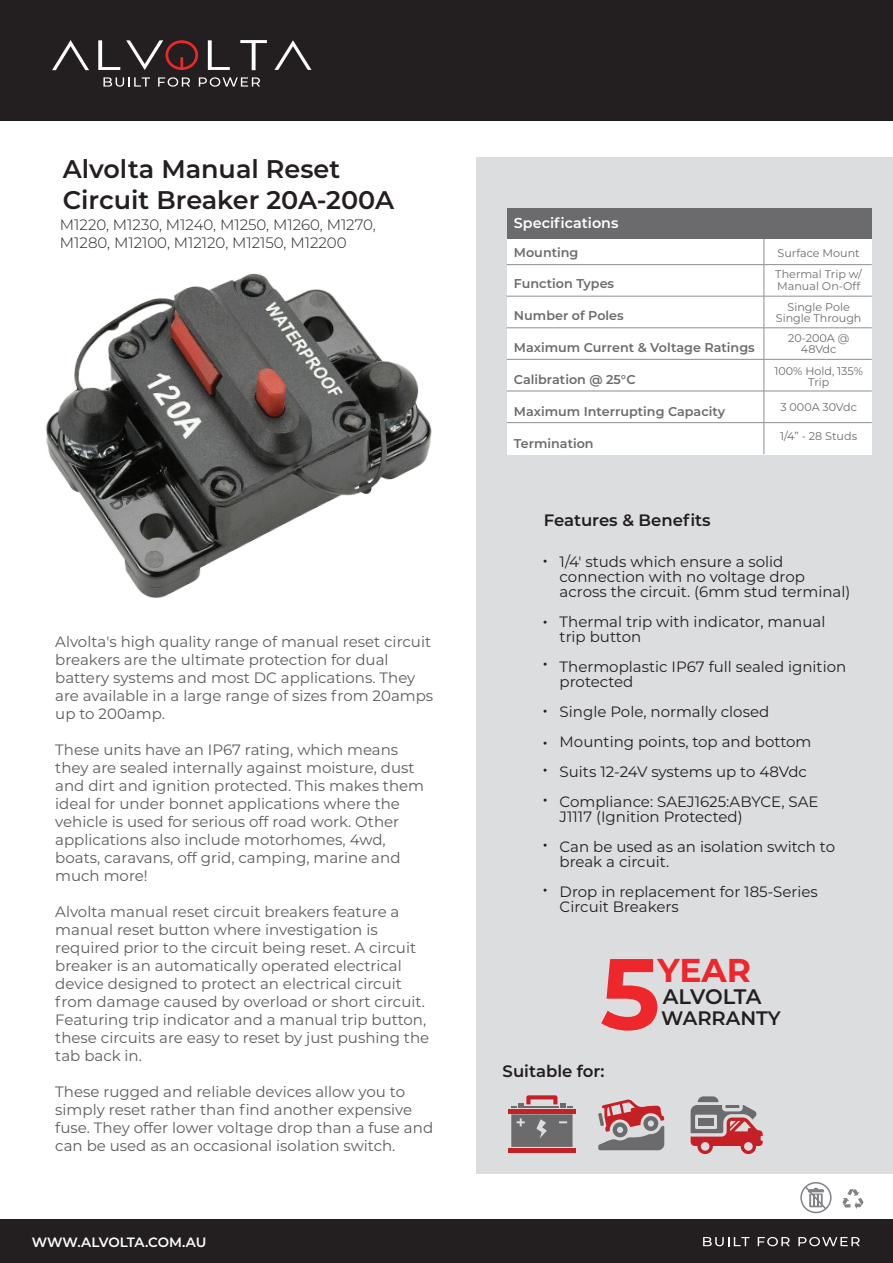
<style>
.page{position:relative;width:893px;height:1263px;background:#fff}
.page>*{position:absolute;margin:0;border:0;box-sizing:border-box;transform-origin:0 0}
.t1{font:700 100.5px "Montserrat";color:#ed272b}
.t2{font:700 33px "Montserrat";color:#ed272b}
.t3{font:600 25.5px/30.6px "Montserrat";color:#231f20}
.t4{font:600 21px "Montserrat";letter-spacing:-.03em;color:#231f20}
.t5{font:19.5px "Montserrat";color:#231f20}
.t6{font:600 19.5px "Montserrat";color:#231f20}
.t7{font:600 16.5px "Montserrat";color:#211d1e}
.t8{font:15px/18px "Montserrat";color:#5c5b5e}
.t9{font:15px/30px "Montserrat";color:#231f20}
.t10{font:300 15px/18px "Montserrat";color:#231f20}
.t11{font:600 14.4px "Montserrat";color:#fff}
.t12{font:600 13.5px "Montserrat";letter-spacing:-.015em;color:#fff}
.t13{font:600 12.75px "Montserrat";color:#6b6b6e}
.t14{font:11.1px/21.1px "Montserrat";color:#6b6b6e;text-align:center}
</style>
<div class="page">
<div style="left:0;top:0;width:893px;height:121px;background:#231f20"></div>
<div style="left:0;top:1219px;width:893px;height:44px;background:#231f20"></div>
<svg style="left:52px;top:40px;width:37px;height:30px"></svg>
<svg style="left:274px;top:40px;width:38px;height:30px"></svg>
<svg style="left:126px;top:40px;width:72px;height:30px"></svg>
<svg style="left:240px;top:40px;width:27px;height:30px"></svg>
<svg style="left:208px;top:40px;width:22px;height:30px"></svg>
<svg style="left:98px;top:40px;width:22px;height:30px"></svg>
<svg style="left:703px;top:1237px;width:47px;height:9px"></svg>
<svg style="left:758px;top:1237px;width:32px;height:9px"></svg>
<svg style="left:798px;top:1237px;width:62px;height:9px"></svg>
<svg style="left:103px;top:77px;width:47px;height:10px"></svg>
<svg style="left:158px;top:77px;width:32px;height:10px"></svg>
<svg style="left:199px;top:77px;width:61px;height:10px"></svg>
<div style="left:476px;top:158px;width:417px;height:1016px;background:#dcdddf"></div>
<div style="left:507px;top:239px;width:365px;height:215px;background:#fff"></div>
<hr style="left:507px;top:359px;width:365px;height:1px;background:#999b9e">
<hr style="left:507px;top:390px;width:365px;height:2px;background:#999b9e">
<hr style="left:507px;top:422px;width:365px;height:1px;background:#999b9e">
<hr style="left:507px;top:264px;width:365px;height:1px;background:#999b9e">
<hr style="left:507px;top:296px;width:365px;height:1px;background:#999b9e">
<hr style="left:507px;top:327px;width:365px;height:1px;background:#999b9e">
<hr style="left:763px;top:239px;width:1px;height:215px;background:#999b9e">
<div style="left:507px;top:208px;width:365px;height:31px;background:#6b6b6e"></div>
<svg style="left:842px;top:1189px;width:21px;height:20px"></svg>
<div style="left:800px;top:1182px;width:31px;height:31px;border:2px solid #808285;border-radius:50%"></div>
<svg style="left:803px;top:1185px;width:25px;height:26px"></svg>
<hr style="left:508px;top:1109px;width:68px;height:4px;background:#c52026">
<hr style="left:508px;top:1148px;width:68px;height:4px;background:#c52026">
<svg style="left:511px;top:1095px;width:62px;height:12px"></svg>
<svg style="left:511px;top:1114px;width:62px;height:33px;background:#747577"></svg>
<svg style="left:598px;top:1099px;width:66px;height:51px"></svg>
<svg style="left:691px;top:1096px;width:72px;height:58px"></svg>
<div style="left:698px;top:1118px;width:16px;height:7px;background:#6b6b6e"></div>
<img style="left:46px;top:273px;width:386px;height:325px">
<h3 class="t3" style="left:63px;top:153px;width:333px">Alvolta Manual Reset<br>Circuit Breaker 20A-200A</h3>
<p class="t10" style="left:60px;top:215px;width:317px">M1220, M1230, M1240, M1250, M1260, M1270,<br>M1280, M12100, M12120, M12150, M12200</p>
<p class="t8" style="left:55px;top:632px;width:379px">Alvolta's high quality range of manual reset circuit breakers are the ultimate protection for dual battery systems and most DC applications. They are available in a large range of sizes from 20amps up to 200amp.</p>
<p class="t8" style="left:55px;top:740px;width:370px">These units have an IP67 rating, which means they are sealed internally against moisture, dust and dirt and ignition protected. This makes them ideal for under bonnet applications where the vehicle is used for serious off road work. Other applications also include motorhomes, 4wd, boats, caravans, off grid, camping, marine and much more!</p>
<p class="t8" style="left:55px;top:902px;width:376px">Alvolta manual reset circuit breakers feature a manual reset button where investigation is required prior to the circuit being reset. A circuit breaker is an automatically operated electrical device designed to protect an electrical circuit from damage caused by overload or short circuit.<br>Featuring trip indicator and a manual trip button, these circuits are easy to reset by just pushing the tab back in.</p>
<p class="t8" style="left:55px;top:1082px;width:379px">These rugged and reliable devices allow you to simply reset rather than find another expensive fuse. They offer lower voltage drop than a fuse and can be used as an occasional isolation switch.</p>
<p class="t12" style="left:32px;top:1232px;width:176px">WWW.ALVOLTA.COM.AU</p>
<p class="t11" style="left:514px;top:212px;width:106px">Specifications</p>
<p class="t13" style="left:514px;top:243px;width:66px">Mounting</p>
<p class="t13" style="left:514px;top:275px;width:102px">Function Types</p>
<p class="t13" style="left:514px;top:307px;width:111px">Number of Poles</p>
<p class="t13" style="left:514px;top:338px;width:242px">Maximum Current &amp; Voltage Ratings</p>
<p class="t13" style="left:514px;top:370px;width:123px">Calibration @ 25°C</p>
<p class="t13" style="left:514px;top:402px;width:213px">Maximum Interrupting Capacity</p>
<p class="t13" style="left:514px;top:434px;width:81px">Termination</p>
<p class="t14" style="left:775px;top:241px;width:88px;line-height:21.8px;text-align:left">Surface Mount<br>Thermal Trip w/</p>
<p class="t14" style="left:777px;top:275px;width:84px">Manual On-Off<br>Single Pole</p>
<p class="t14" style="left:776px;top:307px;width:87px;line-height:20.4px">Single Through<br>20-200A @</p>
<p class="t14" style="left:774px;top:338px;width:90px">48Vdc<br>100% Hold, 135%</p>
<p class="t14" style="left:808px;top:371px;width:23px">Trip</p>
<p class="t14" style="left:780px;top:396px;width:78px">3 000A 30Vdc</p>
<p class="t14" style="left:780px;top:425px;width:78px">1/4” - 28 Studs</p>
<p class="t7" style="left:544px;top:509px;width:168px">Features &amp; Benefits</p>
<h3 class="t5" style="left:542px;top:547px;width:8px">•</h3>
<h3 class="t5" style="left:542px;top:608px;width:8px">•</h3>
<h3 class="t5" style="left:542px;top:650px;width:8px">•</h3>
<h3 class="t5" style="left:542px;top:697px;width:8px">•</h3>
<h3 class="t5" style="left:542px;top:729px;width:8px">•</h3>
<h3 class="t5" style="left:542px;top:757px;width:8px">•</h3>
<h3 class="t5" style="left:542px;top:787px;width:8px">•</h3>
<h3 class="t5" style="left:542px;top:832px;width:8px">•</h3>
<h3 class="t5" style="left:542px;top:877px;width:8px">•</h3>
<p class="t9" style="left:560px;top:554px;width:292px;line-height:15px">1/4' studs which ensure a solid connection with no voltage drop across the circuit. (6mm stud terminal)</p>
<p class="t9" style="left:560px;top:614px;width:267px;line-height:15px">Thermal trip with indicator, manual trip button</p>
<p class="t9" style="left:560px;top:659px;width:288px;line-height:15px">Thermoplastic IP67 full sealed ignition protected</p>
<p class="t9" style="left:560px;top:696px;width:260px">Single Pole, normally closed<br>Mounting points, top and bottom<br>Suits 12-24V systems up to 48Vdc<br>Compliance: SAEJ1625:ABYCE, SAE</p>
<p class="t9" style="left:560px;top:801px;width:277px">J1117 (Ignition Protected)<br>Can be used as an isolation switch to</p>
<p class="t9" style="left:560px;top:846px;width:260px">break a circuit.<br>Drop in replacement for 185-Series</p>
<p class="t9" style="left:560px;top:891px;width:121px">Circuit Breakers</p>
<h1 class="t1" style="left:600px;top:921px;width:61px">5</h1>
<h2 class="t2" style="left:657px;top:946px;width:95px">YEAR</h2>
<h3 class="t4" style="left:663px;top:982px;width:100px">ALVOLTA</h3>
<h3 class="t6" style="left:661px;top:1004px;width:121px">WARRANTY</h3>
<p class="t7" style="left:503px;top:1059px;width:103px">Suitable for:</p>
</div>
